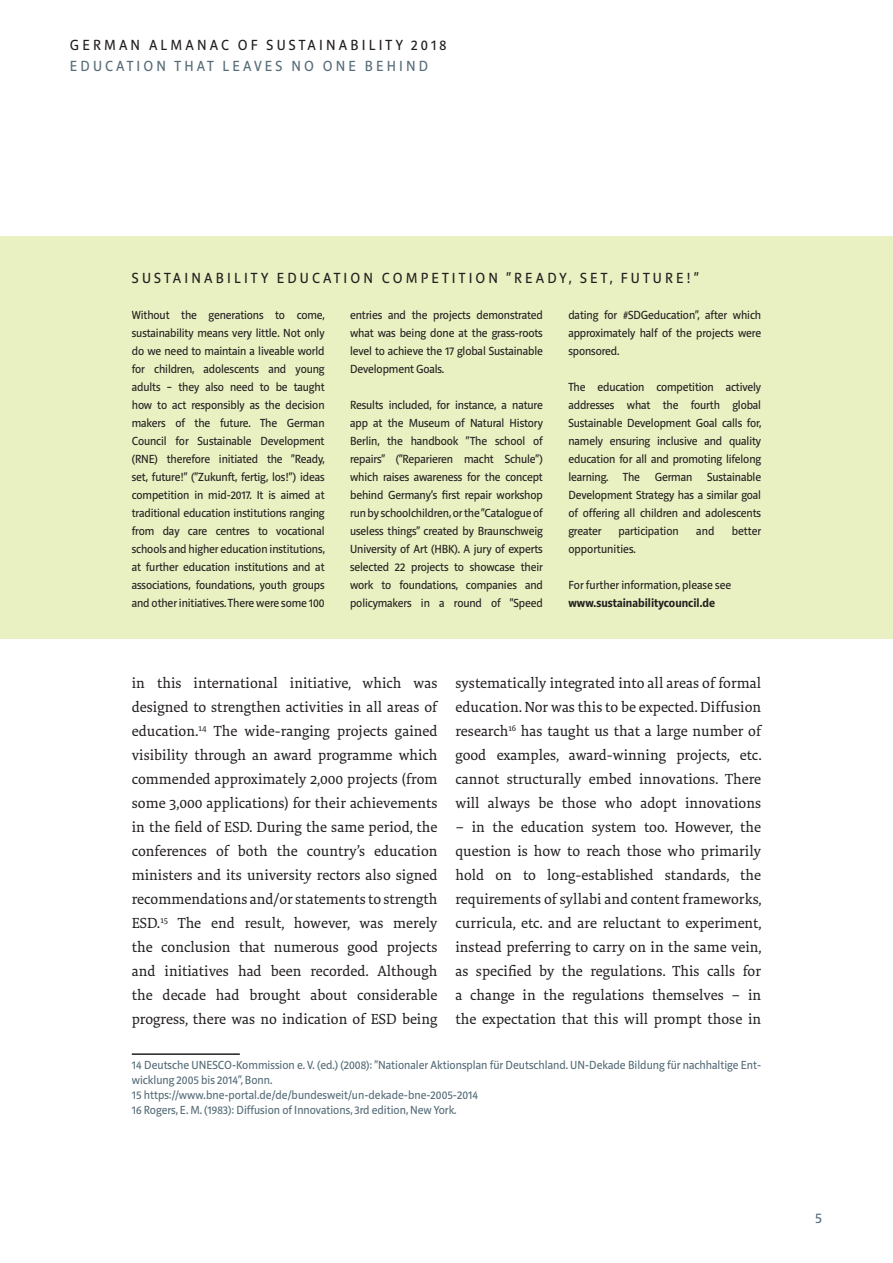
<style>
.page{position:relative;width:893px;height:1263px;background:#fff}
.page>*{position:absolute;margin:0;border:0;box-sizing:border-box;transform-origin:0 0}
.N_body{font:15px/24px "Tundra OT";color:#231f20;text-align:justify}
.N_Zwischenüberschrif{font:15px "Riga";letter-spacing:.21em;color:#231f20}
.N_Rubrik{font:15px "Riga";letter-spacing:.21em;color:#231f20}
.N_Rubrik-2{font:15px "Riga";letter-spacing:.21em;color:#556c78}
.t1{font:12px/18px "Riga";letter-spacing:-.01em;color:#231f20;text-align:justify}
.t2{font:12px/15px "Riga";color:#556c78}
.t3{font:700 12px "Riga";color:#231f20}
</style>
<div class="page">
<hr style="left:132px;top:1053px;width:108px;height:2px;background:#231f20">
<div style="left:0;top:236px;width:893px;height:402px;background:#e9f0c1"></div>
<p class="N_Rubrik" style="left:70px;top:36px;width:378px">GERMAN ALMANAC OF SUSTAINABILITY 2018</p>
<p class="N_Rubrik-2" style="left:70px;top:58px;width:360px">EDUCATION THAT LEAVES NO ONE BEHIND</p>
<p class="N_Zwischenüberschrif" style="left:132px;top:270px;width:568px">SUSTAINABILITY EDUCATION COMPETITION “READY, SET, FUTURE!”</p>
<p class="t1" style="left:132px;top:307px;width:195px">Without the generations to come, sustainability means very little. Not only do we need to maintain a liveable world for children, adolescents and young adults – they also need to be taught how to act responsibly as the decision makers of the future. The German Council for Sustainable Development (RNE) therefore initiated the “Ready, set, future!” (“Zukunft, fertig, los!”) ideas competition in mid-2017. It is aimed at traditional education institutions ranging from day care centres to vocational schools and higher education institutions, at further education institutions and at associations, foundations, youth groups and other initiatives. There were some 100</p>
<p class="t1" style="left:350px;top:307px;width:194px">entries and the projects demonstrated what was being done at the grass-roots level to achieve the 17 global Sustainable Development Goals.</p>
<p class="t1" style="left:350px;top:397px;width:194px">Results included, for instance, a nature app at the Museum of Natural History Berlin, the handbook “The school of repairs“ (“Reparieren macht Schule“) which raises awareness for the concept behind Germany’s first repair workshop run by schoolchildren, or the “Catalogue of useless things” created by Braunschweig University of Art (HBK). A jury of experts selected 22 projects to showcase their work to foundations, companies and policymakers in a round of “Speed</p>
<p class="t1" style="left:568px;top:307px;width:194px">dating for #SDGeducation”, after which approximately half of the projects were sponsored.</p>
<p class="t1" style="left:568px;top:379px;width:194px">The education competition actively addresses what the fourth global Sustainable Development Goal calls for, namely ensuring inclusive and quality education for all and promoting lifelong learning. The German Sustainable Development Strategy has a similar goal of offering all children and adolescents greater</p>
<p class="t1" style="left:619px;top:523px;width:62px">participation</p>
<p class="t1" style="left:696px;top:523px;width:20px">and</p>
<p class="t1" style="left:732px;top:523px;width:31px">better</p>
<p class="t1" style="left:568px;top:541px;width:69px">opportunities.</p>
<p class="t1" style="left:568px;top:577px;width:164px">For further information, please see</p>
<p class="t3" style="left:568px;top:597px;width:148px">www.sustainabilitycouncil.de</p>
<p class="N_body" style="left:132px;top:672px;width:307px">in this international initiative, which was designed to strengthen activities in all areas of education.<sup>14</sup> The wide-ranging projects gained visibility through an award programme which commended approximately 2,000 projects (from some 3,000 applications) for their achievements in the field of ESD. During the same period, the conferences of both the country’s education ministers and its university rectors also signed recommendations and/or statements to strength ESD.<sup>15</sup> The end result, however, was merely the conclusion that numerous good projects and initiatives had been recorded. Although the decade had brought about considerable progress, there was no indication of ESD being</p>
<p class="t2" style="left:132px;top:1058px;width:631px">14 Deutsche UNESCO-Kommission e. V. (ed.) (2008): “Nationaler Aktionsplan für Deutschland. UN-Dekade Bildung für nachhaltige Ent&shy;wicklung 2005 bis 2014”, Bonn.</p>
<p class="t2" style="left:132px;top:1088px;width:348px">15 https://www.bne-portal.de/de/bundesweit/un-dekade-bne-2005-2014</p>
<p class="t2" style="left:132px;top:1103px;width:326px">16 Rogers, E. M. (1983): Diffusion of Innovations, 3rd edition, New York.</p>
<p class="N_body" style="left:455px;top:672px;width:308px">systematically integrated into all areas of formal education. Nor was this to be expected. Diffusion research<sup>16</sup> has taught us that a large number of good examples, award-winning projects, etc. cannot structurally embed innovations. There will always be those who adopt innovations</p>
<p class="N_body" style="left:455px;top:816px;width:308px">– in the education system too. However, the question is how to reach those who primarily hold on to long-established standards, the requirements of syllabi and content frameworks, curricula, etc. and are reluctant to experiment, instead preferring to carry on in the same vein, as specified by the regulations. This calls for a change in the regulations themselves – in the expectation that this will prompt those in</p>
<p class="N_Rubrik-2" style="left:815px;top:1210px;width:8px">5</p>
</div>
